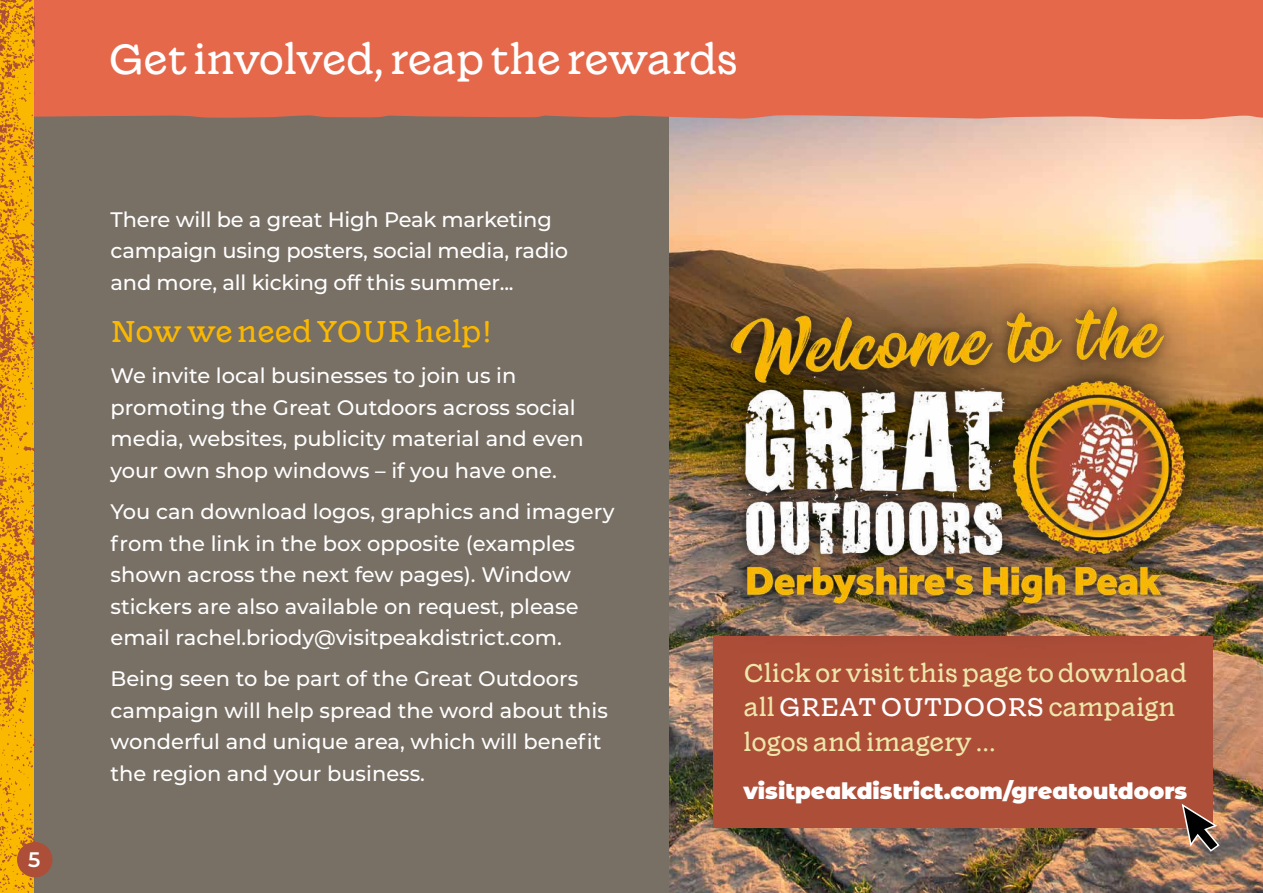
<style>
.page{position:relative;width:1263px;height:893px;background:#786f65}
.page>*{position:absolute;margin:0;border:0;box-sizing:border-box;transform-origin:0 0}
.t1{font:300 42px "Wonder";letter-spacing:-.01em;color:#fff}
.t2{font:300 30px "Wonder";color:#fbb800}
.t3{font:300 25.5px/34.5px "Wonder";color:#ede7aa}
.t4{font:900 22.5px "Montserrat Alternates";color:#fff}
.t5{font:500 21px/31.5px "Montserrat";color:#fff}
.t6{font:600 21px "Montserrat";color:#fff}
.s1{color:#fff}
</style>
<div class="page">
<img style="left:670px;top:120px;width:593px;height:773px">
<div style="left:34px;top:0;width:1229px;height:120px;background:#e5684b"></div>
<img style="left:0;top:0;width:34px;height:893px">
<div style="left:714px;top:636px;width:499px;height:191px;background:#ad4e39"></div>
<div style="left:674px;top:252px;width:570px;height:408px;background:#000;opacity:.75"></div>
<img style="left:682px;top:281px;width:544px;height:348px">
<svg style="left:1181px;top:803px;width:40px;height:50px"></svg>
<div style="left:17px;top:842px;width:35px;height:35px;background:#ad4e39;border-radius:50%"></div>
<p class="t6" style="left:28px;top:844px;width:14px">5</p>
<h1 class="t1" style="left:108px;top:31px;width:632px">Get involved, reap the rewards</h1>
<p class="t5" style="left:111px;top:203px;width:459px">There will be a great High Peak marketing campaign using posters, social media, radio and more, all kicking off this summer...</p>
<h2 class="t2" style="left:111px;top:311px;width:384px">Now we need YOUR help!</h2>
<p class="t5" style="left:111px;top:359px;width:475px">We invite local businesses to join us in promoting the Great Outdoors across social media, websites, publicity material and even your own shop windows – if you have one.</p>
<p class="t5" style="left:111px;top:495px;width:505px">You can download logos, graphics and imagery from the link in the box opposite (examples shown across the next few pages). Window stickers are also available on request, please email rachel.briody@visitpeakdistrict.com.</p>
<p class="t5" style="left:111px;top:662px;width:499px">Being seen to be part of the Great Outdoors campaign will help spread the word about this wonderful and unique area, which will benefit the region and your business.</p>
<p class="t3" style="left:743px;top:655px;width:445px">Click or visit this page to download all <span class="s1">GREAT OUTDOORS</span>campaign logos and imagery ...</p>
<p class="t4" style="left:743px;top:774px;width:445px">visitpeakdistrict.com/greatoutdoors</p>
</div>
